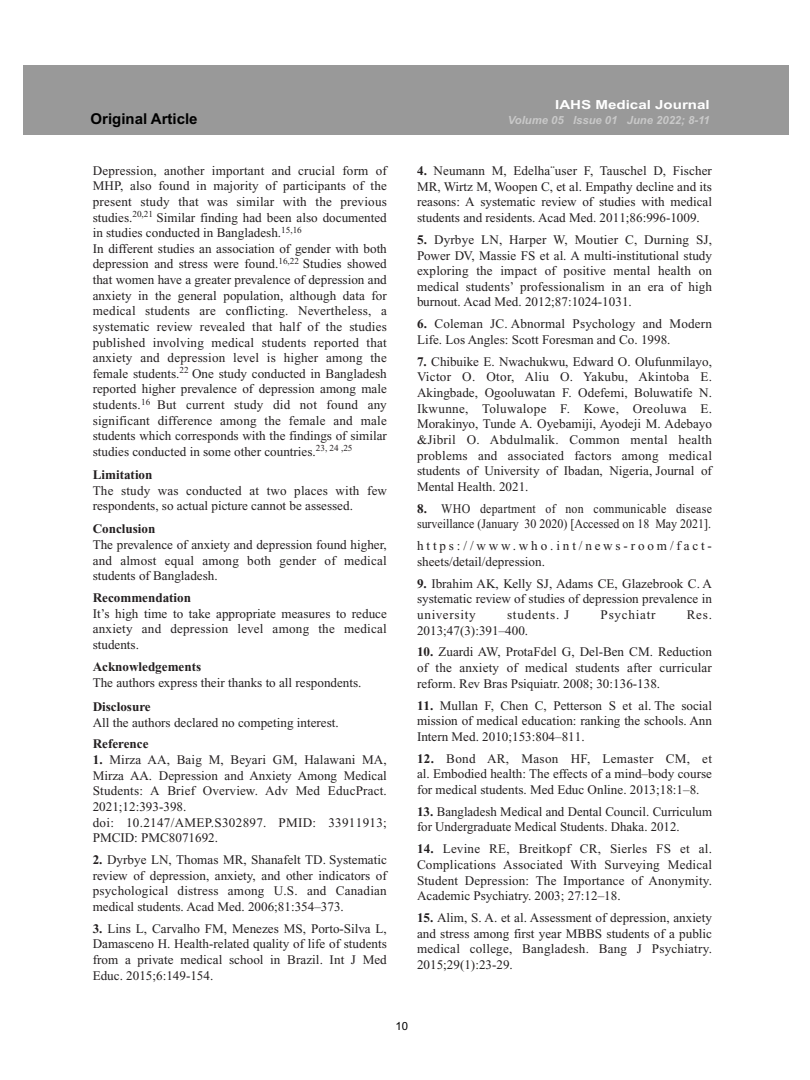
<style>
.page{position:relative;width:810px;height:1080px;background:#fff}
.page>*{position:absolute;margin:0;border:0;box-sizing:border-box;transform-origin:0 0}
.t1{font:700 15px "Arial";color:#000}
.t2{font:13.12px/15.6px "Times New Roman";color:#231f20;text-align:justify}
.t3{font:13.12px/15.6px "Times New Roman";color:#231f20;scale:.91 1}
.t4{font:700 13.12px "Times New Roman";color:#231f20}
.t5{font:13.12px/15.6px "Times New Roman";letter-spacing:.095em;color:#231f20}
.t6{font:13.12px "Times New Roman";letter-spacing:.06em;color:#231f20}
.t7{font:700 12.5px "Arial";color:#fff;scale:1.21 1}
.t8{font:italic 700 11.25px "Arial";color:#c9c9c9}
.t9{font:11.25px "Arial";color:#000}
.s1{font-weight:700}
</style>
<div class="page">
<div style="left:23px;top:65px;width:765px;height:70px;background:#999"></div>
<p class="t7" style="left:555px;top:97px;width:129px">IAHS Medical Journal</p>
<p class="t1" style="left:91px;top:109px;width:108px">Original Article</p>
<p class="t8" style="left:508px;top:113px;width:203px">Volume 05 Issue 01 June 2022; 8-11</p>
<p class="t2" style="left:93px;top:163px;width:296px;text-align:left">Depression, another important and crucial form of MHP, also found in majority of participants of the present study that was similar with the previous studies.<sup>20,21</sup> Similar finding had been also documented in studies conducted in Bangladesh.<sup>15,16<br></sup>In different studies an association of gender with both depression and stress were found.<sup>16,22</sup> Studies showed that women have a greater prevalence of depression and anxiety in the general population, although data for medical students are conflicting. Nevertheless, a systematic review revealed that half of the studies published involving medical students reported that anxiety and depression level is higher among the female students.<sup>22</sup> One study conducted in Bangladesh reported higher prevalence of depression among male students.<sup>16</sup> But current study did not found any significant difference among the female and male students which corresponds with the findings of similar studies conducted in some other countries.<sup>23,</sup> <sup>24</sup> <sup>,25</sup></p>
<p class="t4" style="left:93px;top:467px;width:61px">Limitation</p>
<p class="t2" style="left:93px;top:483px;width:296px">The study was conducted at two places with few respondents, so actual picture cannot be assessed.</p>
<p class="t4" style="left:93px;top:522px;width:64px">Conclusion</p>
<p class="t2" style="left:93px;top:537px;width:296px">The prevalence of anxiety and depression found higher, and almost equal among both gender of medical students of Bangladesh.</p>
<p class="t4" style="left:93px;top:590px;width:100px">Recommendation</p>
<p class="t2" style="left:93px;top:606px;width:296px">It’s high time to take appropriate measures to reduce anxiety and depression level among the medical students.</p>
<p class="t4" style="left:93px;top:659px;width:110px">Acknowledgements</p>
<p class="t2" style="left:93px;top:675px;width:270px">The authors express their thanks to all respondents.</p>
<p class="t4" style="left:93px;top:699px;width:60px">Disclosure</p>
<p class="t2" style="left:93px;top:715px;width:248px">All the authors declared no competing interest.</p>
<p class="t4" style="left:93px;top:737px;width:57px">Reference</p>
<p class="t2" style="left:93px;top:752px;width:296px;text-align:left"><span class="s1">1.</span> Mirza AA, Baig M, Beyari GM, Halawani MA, Mirza AA. Depression and Anxiety Among Medical Students: A Brief Overview. Adv Med EducPract.<br>2021;12:393-398.<br>doi: 10.2147/AMEP.S302897. PMID: 33911913; PMCID: PMC8071692.</p>
<p class="t2" style="left:93px;top:852px;width:296px"><span class="s1">2.</span> Dyrbye LN, Thomas MR, Shanafelt TD. Systematic review of depression, anxiety, and other indicators of psychological distress among U.S. and Canadian medical students. Acad Med. 2006;81:354–373.</p>
<p class="t2" style="left:93px;top:921px;width:296px"><span class="s1">3.</span> Lins L, Carvalho FM, Menezes MS, Porto-Silva L, Damasceno H. Health-related quality of life of students from a private medical school in Brazil. Int J Med Educ. 2015;6:149-154.</p>
<p class="t2" style="left:417px;top:163px;width:297px"><span class="s1">4.</span> Neumann M, Edelha¨user F, Tauschel D, Fischer MR, Wirtz M, Woopen C, et al. Empathy decline and its reasons: A systematic review of studies with medical students and residents. Acad Med. 2011;86:996-1009.</p>
<p class="t2" style="left:417px;top:232px;width:297px"><span class="s1">5.</span> Dyrbye LN, Harper W, Moutier C, Durning SJ, Power DV, Massie FS et al. A multi-institutional study exploring the impact of positive mental health on medical students’ professionalism in an era of high burnout. Acad Med. 2012;87:1024-1031.</p>
<p class="t2" style="left:417px;top:316px;width:297px"><span class="s1">6.</span> Coleman JC. Abnormal Psychology and Modern<br>Life. Los Angles: Scott Foresman and Co. 1998.</p>
<p class="t2" style="left:417px;top:354px;width:297px"><span class="s1">7.</span> Chibuike E. Nwachukwu, Edward O. Olufunmilayo, Victor O. Otor, Aliu O. Yakubu, Akintoba E.<br>Akingbade, Ogooluwatan F. Odefemi, Boluwatife N.<br>Ikwunne, Toluwalope F. Kowe, Oreoluwa E.<br>Morakinyo, Tunde A. Oyebamiji, Ayodeji M. Adebayo &amp;Jibril O. Abdulmalik. Common mental health problems and associated factors among medical students of University of Ibadan, Nigeria, Journal of Mental Health. 2021.</p>
<p class="t3" style="left:417px;top:501px;width:326px"><span class="s1">8.</span> WHO department of non communicable disease surveillance (January 30 2020) [Accessed on 18 May 2021].</p>
<p class="t5" style="left:417px;top:538px;width:297px">https://www.who.int/news-room/fact&shy;sheets/detail/depression.</p>
<p class="t2" style="left:417px;top:576px;width:297px"><span class="s1">9.</span> Ibrahim AK, Kelly SJ, Adams CE, Glazebrook C. A systematic review of studies of depression prevalence in university</p>
<p class="t6" style="left:507px;top:607px;width:64px">students. J</p>
<p class="t6" style="left:601px;top:607px;width:56px">Psychiatr</p>
<p class="t2" style="left:687px;top:607px;width:27px">Res.</p>
<p class="t2" style="left:417px;top:623px;width:113px">2013;47(3):391–400.</p>
<p class="t2" style="left:417px;top:645px;width:297px"><span class="s1">10.</span> Zuardi AW, ProtaFdel G, Del-Ben CM. Reduction of the anxiety of medical students after curricular reform. Rev Bras Psiquiatr. 2008; 30:136-138.</p>
<p class="t2" style="left:417px;top:698px;width:297px"><span class="s1">11.</span> Mullan F, Chen C, Petterson S et al. The social mission of medical education: ranking the schools. Ann Intern Med. 2010;153:804–811.</p>
<p class="t2" style="left:417px;top:751px;width:297px"><span class="s1">12.</span> Bond AR, Mason HF, Lemaster CM, et al. Embodied health: The effects of a mind–body course for medical students. Med Educ Online. 2013;18:1–8.</p>
<p class="t2" style="left:417px;top:804px;width:296px"><span class="s1">13.</span> Bangladesh Medical and Dental Council. Curriculum for Undergraduate Medical Students. Dhaka. 2012.</p>
<p class="t2" style="left:417px;top:841px;width:297px"><span class="s1">14.</span> Levine RE, Breitkopf CR, Sierles FS et al.<br>Complications Associated With Surveying Medical Student Depression: The Importance of Anonymity.<br>Academic Psychiatry. 2003; 27:12–18.</p>
<p class="t2" style="left:417px;top:910px;width:297px"><span class="s1">15.</span> Alim, S. A. et al. Assessment of depression, anxiety and stress among first year MBBS students of a public medical college, Bangladesh. Bang J Psychiatry.<br>2015;29(1):23-29.</p>
<p class="t9" style="left:396px;top:1020px;width:14px">10</p>
</div>
